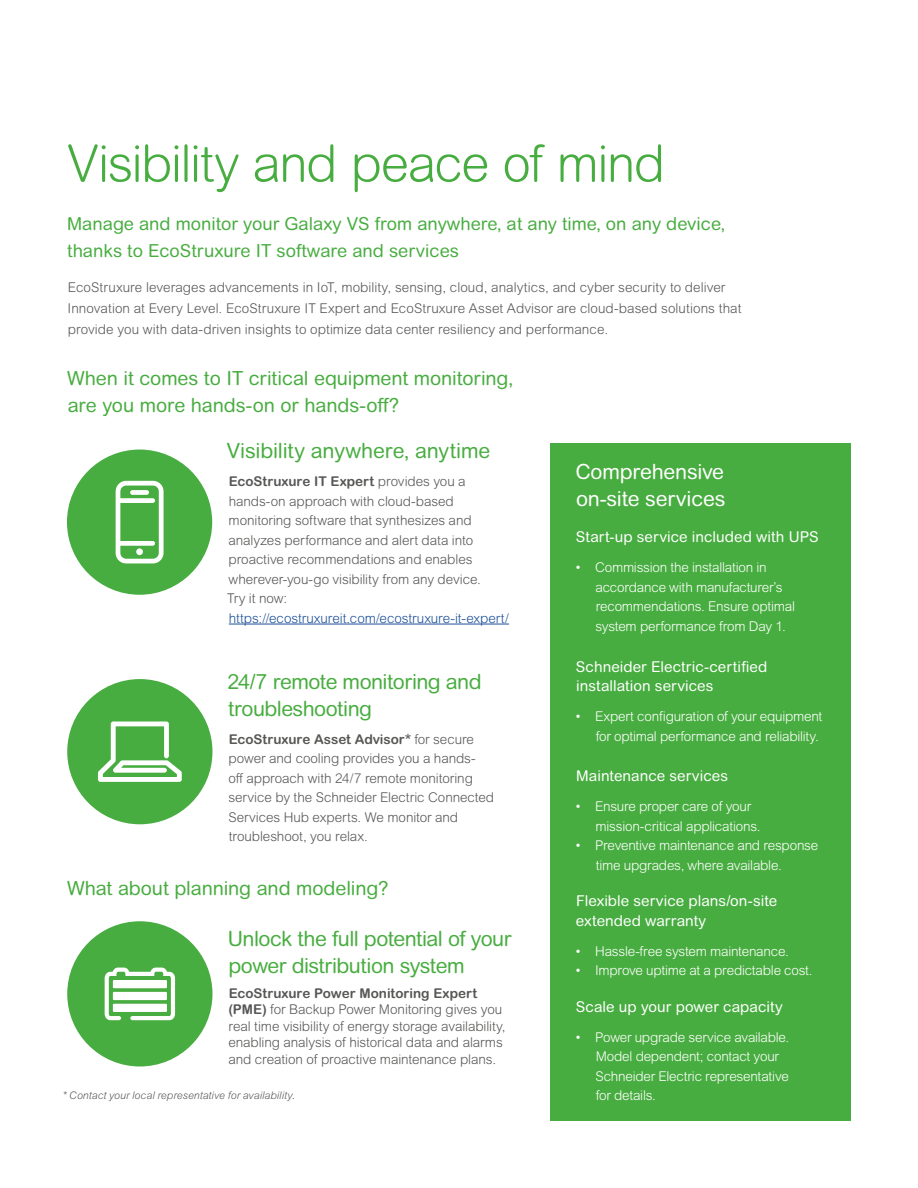
<style>
.page{position:relative;width:918px;height:1188px;background:#fff}
.page>*{position:absolute;margin:0;border:0;box-sizing:border-box;transform-origin:0 0}
.t1{font:300 51px "Arial Rounded MT Pro";letter-spacing:-.03em;color:#48ad40}
.t2{font:21px/27px "Arial Rounded MT Pro";letter-spacing:-.025em;color:#48ad40}
.t3{font:21px/27px "Arial Rounded MT Pro";letter-spacing:-.01em;color:#fff}
.t4{font:21px "Arial Rounded MT Pro";letter-spacing:-.005em;color:#48ad40}
.t5{font:19.5px/27px "Arial Rounded MT Pro";letter-spacing:-.005em;color:#48ad40}
.t6{font:18px/27px "Arial Rounded MT Pro";color:#48ad40}
.t7{font:15px/19.5px "Arial Rounded MT Pro";letter-spacing:.005em;color:#fff}
.t8{font:300 13.5px/19.5px "Arial Rounded MT Pro";letter-spacing:-.005em;color:#575756}
.t9{font:300 13.5px/19.5px "Arial Rounded MT Pro";letter-spacing:-.015em;color:#fff}
.t10{font:300 13.5px "Arial Rounded MT Pro";letter-spacing:-.005em;color:#1e5198}
.t11{font:italic 300 10.5px "Arial MT Pro";letter-spacing:.005em;color:#575756}
.s1{font-weight:700}
</style>
<div class="page">
<div style="left:550px;top:443px;width:300px;height:677px;background:#48ad40"></div>
<div style="left:67px;top:679px;width:145px;height:145px;background:#48ad40;border-radius:50%"></div>
<div style="left:67px;top:921px;width:145px;height:146px;background:#48ad40;border-radius:50%"></div>
<svg style="left:98px;top:722px;width:84px;height:60px"></svg>
<hr style="left:229px;top:624px;width:280px;height:1px;background:#1e5198">
<div style="left:67px;top:450px;width:145px;height:145px;background:#48ad40;border-radius:50%"></div>
<svg style="left:116px;top:481px;width:48px;height:82px"></svg>
<div style="left:130px;top:490px;width:19px;height:5px;background:#fff;border-radius:2px"></div>
<svg style="left:105px;top:968px;width:70px;height:52px"></svg>
<div style="left:113px;top:980px;width:54px;height:8px;background:#fff"></div>
<div style="left:113px;top:992px;width:54px;height:8px;background:#fff"></div>
<div style="left:113px;top:1004px;width:54px;height:8px;background:#fff"></div>
<h1 class="t1" style="left:67px;top:134px;width:599px">Visibility and peace of mind</h1>
<h3 class="t6" style="left:67px;top:210px;width:659px">Manage and monitor your Galaxy VS from anywhere, at any time, on any device, thanks to EcoStruxure IT software and services</h3>
<p class="t8" style="left:68px;top:277px;width:675px;line-height:21px">EcoStruxure leverages advancements in IoT, mobility, sensing, cloud, analytics, and cyber security to deliver<br>Innovation at Every Level. EcoStruxure IT Expert and EcoStruxure Asset Advisor are cloud-based solutions that provide you with data-driven insights to optimize data center resiliency and performance.</p>
<h3 class="t5" style="left:67px;top:366px;width:448px">When it comes to IT critical equipment monitoring, are you more hands-on or hands-off?</h3>
<h2 class="t4" style="left:227px;top:439px;width:265px">Visibility anywhere, anytime</h2>
<p class="t8" style="left:227px;top:472px;width:255px"><span class="s1">EcoStruxure IT Expert</span> provides you a hands-on approach with cloud-based monitoring software that synthesizes and analyzes performance and alert data into proactive recommendations and enables wherever-you-go visibility from any device.<br>Try it now:</p>
<p class="t10" style="left:229px;top:610px;width:282px">https://ecostruxureit.com/ecostruxure-it-expert/</p>
<h2 class="t2" style="left:227px;top:669px;width:256px">24/7 remote monitoring and troubleshooting</h2>
<p class="t8" style="left:228px;top:730px;width:267px"><span class="s1">EcoStruxure Asset Advisor*</span> for secure power and cooling provides you a hands-<br>off approach with 24/7 remote monitoring service by the Schneider Electric Connected Services Hub experts. We monitor and troubleshoot, you relax.</p>
<h3 class="t5" style="left:67px;top:875px;width:323px">What about planning and modeling?</h3>
<h2 class="t2" style="left:228px;top:925px;width:285px">Unlock the full potential of your power distribution system</h2>
<p class="t8" style="left:228px;top:985px;width:279px;line-height:16.5px"><span class="s1">EcoStruxure Power Monitoring Expert (PME)</span> for Backup Power Monitoring gives you real time visibility of energy storage availability, enabling analysis of historical data and alarms and creation of proactive maintenance plans.</p>
<p class="t11" style="left:63px;top:1089px;width:234px">* Contact your local representative for availability.</p>
<h2 class="t3" style="left:576px;top:459px;width:151px">Comprehensive on-site services</h2>
<p class="t7" style="left:576px;top:528px;width:244px">Start-up service included with UPS</p>
<p class="t9" style="left:595px;top:559px;width:201px;text-indent:-20px">• Commission the installation in accordance with manufacturer’s recommendations. Ensure optimal system performance from Day 1.</p>
<p class="t7" style="left:576px;top:657px;width:193px">Schneider Electric-certified installation services</p>
<p class="t9" style="left:576px;top:707px;width:248px;text-align:right">• Expert configuration of your equipment for optimal performance and reliability.</p>
<p class="t7" style="left:576px;top:767px;width:153px">Maintenance services</p>
<p class="t9" style="left:596px;top:798px;width:166px;text-indent:-20px">• Ensure proper care of your mission-critical applications.</p>
<p class="t9" style="left:596px;top:837px;width:224px;text-indent:-20px">• Preventive maintenance and response time upgrades, where available.</p>
<p class="t7" style="left:576px;top:892px;width:203px">Flexible service plans/on-site extended warranty</p>
<p class="t9" style="left:576px;top:942px;width:215px">• Hassle-free system maintenance.</p>
<p class="t9" style="left:576px;top:962px;width:239px">• Improve uptime at a predictable cost.</p>
<p class="t7" style="left:576px;top:997px;width:208px">Scale up your power capacity</p>
<p class="t9" style="left:596px;top:1028px;width:195px;text-indent:-20px">• Power upgrade service available.<br>Model dependent; contact your<br>Schneider Electric representative for details.</p>
</div>
